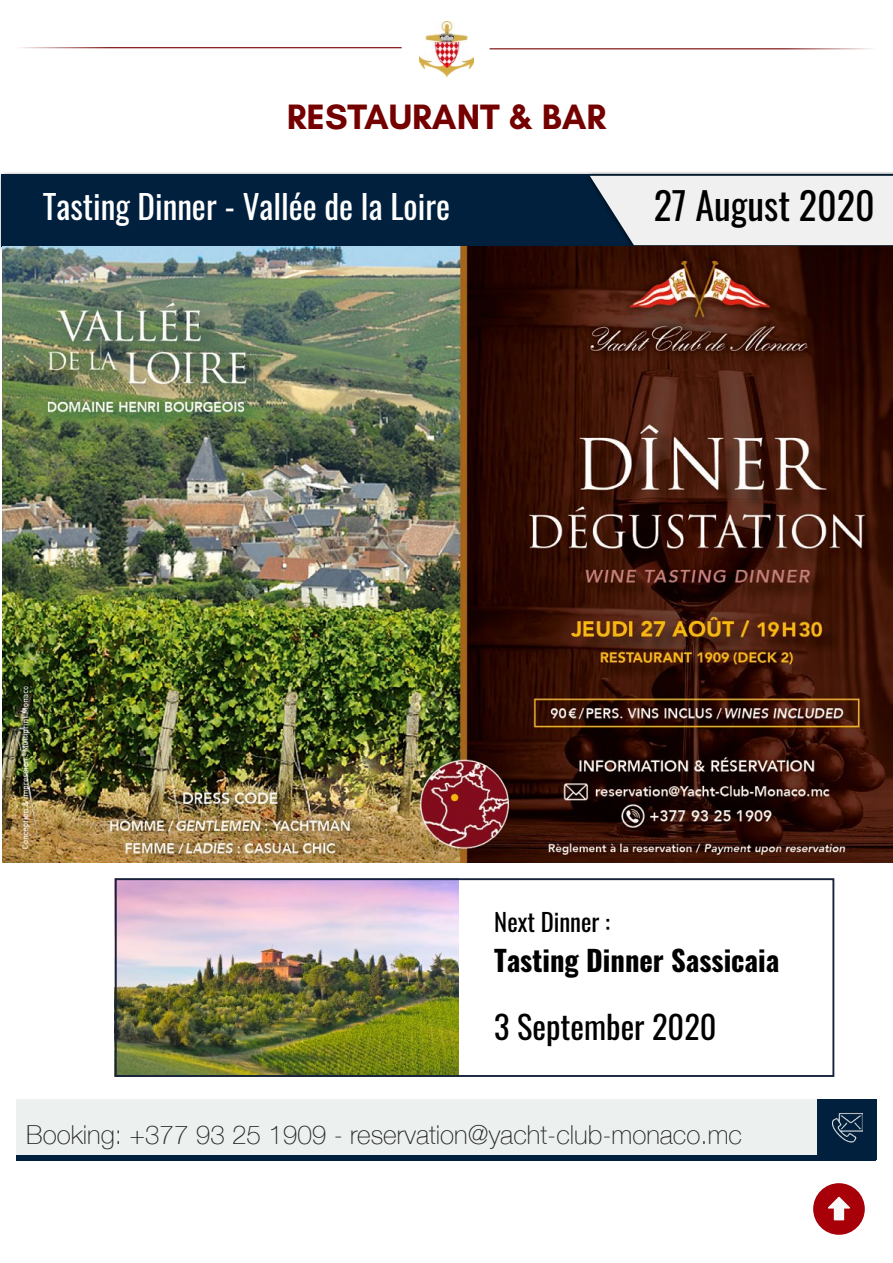
<style>
.page{position:relative;width:893px;height:1263px;background:#fff}
.page>*{position:absolute;margin:0;border:0;box-sizing:border-box;transform-origin:0 0}
.t1{font:38.1px "Oswald";color:#000}
.t2{font:700 35.85px "Glacial Indifference";color:#740000}
.t3{font:33.3px "Oswald";color:#fff}
.t4{font:32.4px "Oswald";color:#000}
.t5{font:700 28.5px "Oswald";color:#000}
.t6{font:100 26.1px "Helvetica Neue";color:#242424}
.t7{font:24.75px "Oswald";color:#000}
</style>
<div class="page">
<img style="left:419px;top:21px;width:55px;height:57px">
<hr style="left:15px;top:47px;width:387px;height:1px;background:#740000">
<hr style="left:490px;top:48px;width:386px;height:1px;background:#740000">
<div style="left:0;top:171px;width:893px;height:82px;background:#000;opacity:.75"></div>
<div style="left:2px;top:174px;width:891px;height:73px;background:#00203d"></div>
<div style="left:586px;top:172px;width:307px;height:79px;background:#000;opacity:.75"></div>
<svg style="left:590px;top:176px;width:303px;height:69px;background:#dee0e2"></svg>
<img style="left:2px;top:247px;width:891px;height:615px">
<div style="left:17px;top:1098px;width:859px;height:61px;background:#ecf0ee"></div>
<div style="left:817px;top:1098px;width:59px;height:61px;background:#00203d"></div>
<svg style="left:832px;top:1113px;width:31px;height:19px"></svg>
<img style="left:833px;top:1113px;width:29px;height:29px">
<div style="left:17px;top:1155px;width:859px;height:6px;background:#00203d"></div>
<img style="left:118px;top:881px;width:341px;height:193px">
<div style="left:115px;top:878px;width:719px;height:199px;border:2px solid #16233b"></div>
<div style="left:813px;top:1183px;width:52px;height:52px;background:#a80008;border-radius:50%"></div>
<svg style="left:828px;top:1197px;width:22px;height:23px"></svg>
<h2 class="t2" style="left:287px;top:94px;width:321px">RESTAURANT &amp; BAR</h2>
<p class="t3" style="left:43px;top:177px;width:409px">Tasting Dinner - Vallée de la Loire</p>
<h1 class="t1" style="left:654px;top:172px;width:223px">27 August 2020</h1>
<p class="t7" style="left:494px;top:900px;width:117px">Next Dinner :</p>
<p class="t5" style="left:494px;top:946px;width:287px">Tasting Dinner Sassicaia</p>
<p class="t4" style="left:494px;top:998px;width:224px">3 September 2020</p>
<p class="t6" style="left:26px;top:1115px;width:717px">Booking: +377 93 25 1909 - reservation@yacht-club-monaco.mc</p>
</div>
